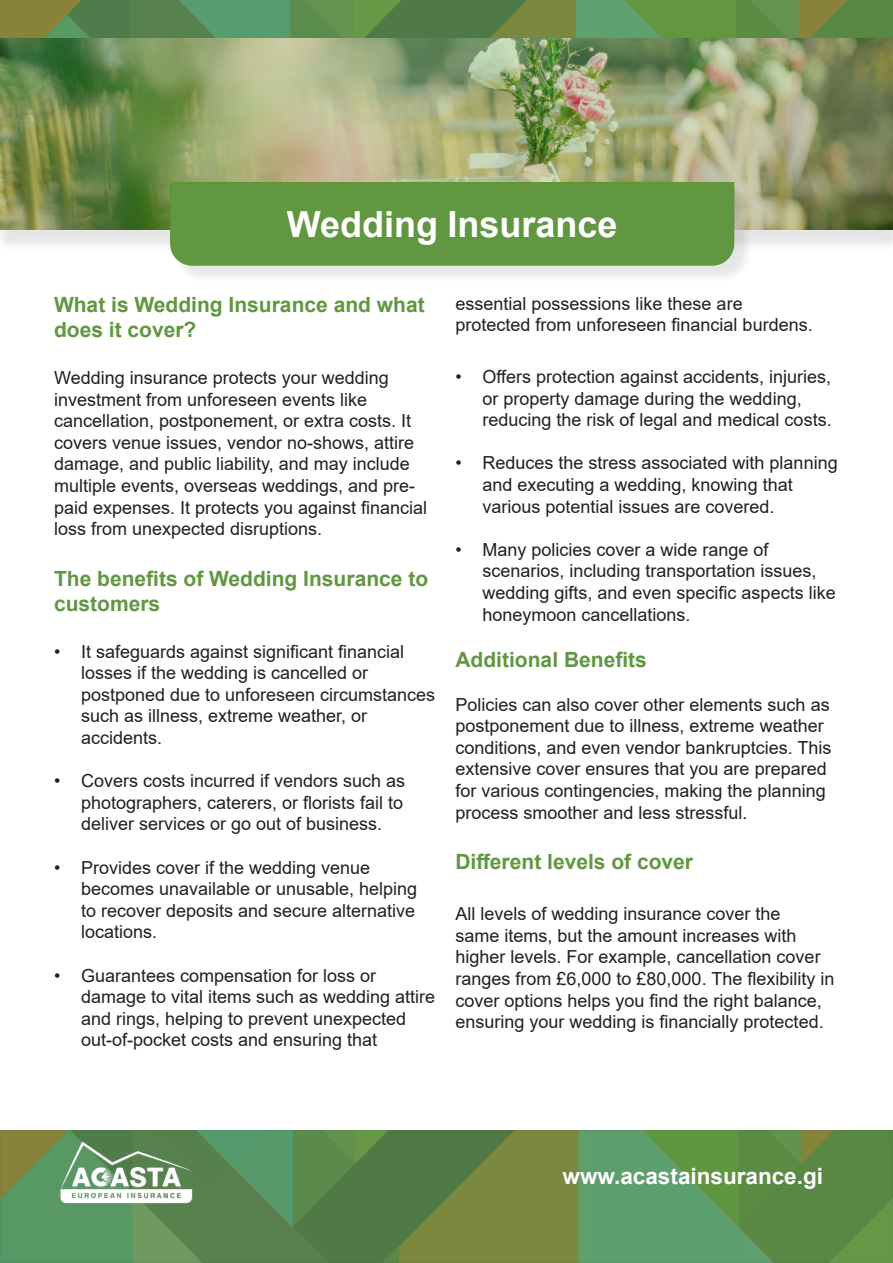
<style>
.page{position:relative;width:893px;height:1263px;background:#fff}
.page>*{position:absolute;margin:0;border:0;box-sizing:border-box;transform-origin:0 0}
.t1{font:700 36px "Arial";color:#fff}
.t2{font:700 22.5px "Arial";color:#fff}
.t3{font:700 21px/25.2px "Arial";color:#609740}
.t4{font:18px/21.6px "Arial";color:#231f20}
</style>
<div class="page">
<img style="left:0;top:0;width:893px;height:38px">
<img style="left:3px;top:1133px;width:887px;height:127px">
<img style="left:54px;top:1130px;width:149px;height:79px">
<div style="left:0;top:45px;width:893px;height:208px;background:#231f20;opacity:.11"></div>
<img style="left:1px;top:38px;width:892px;height:192px">
<div style="left:172px;top:184px;width:581px;height:101px;background:#231f20;opacity:.11"></div>
<svg style="left:169px;top:181px;width:566px;height:85px;background:#629841"></svg>
<p class="t1" style="left:287px;top:199px;width:332px">Wedding Insurance</p>
<p class="t3" style="left:54px;top:292px;width:372px">What is Wedding Insurance and what does it cover?</p>
<p class="t4" style="left:54px;top:367px;width:375px">Wedding insurance protects your wedding investment from unforeseen events like cancellation, postponement, or extra costs. It covers venue issues, vendor no-shows, attire damage, and public liability, and may include multiple events, overseas weddings, and pre&shy;paid expenses. It protects you against financial loss from unexpected disruptions.</p>
<p class="t3" style="left:54px;top:566px;width:376px">The benefits of Wedding Insurance to customers</p>
<p class="t4" style="left:81px;top:640px;width:356px;text-indent:-27px">• It safeguards against significant financial losses if the wedding is cancelled or postponed due to unforeseen circumstances such as illness, extreme weather, or accidents.</p>
<p class="t4" style="left:81px;top:770px;width:326px;text-align:justify;text-indent:-27px">• Covers costs incurred if vendors such as photographers, caterers, or florists fail to deliver services or go out of business.</p>
<p class="t4" style="left:81px;top:856px;width:338px;text-indent:-27px">• Provides cover if the wedding venue becomes unavailable or unusable, helping to recover deposits and secure alternative locations.</p>
<p class="t4" style="left:81px;top:964px;width:356px;text-indent:-27px">• Guarantees compensation for loss or damage to vital items such as wedding attire and rings, helping to prevent unexpected out-of-pocket costs and ensuring that</p>
<p class="t4" style="left:455px;top:292px;width:359px">essential possessions like these are protected from unforeseen financial burdens.</p>
<p class="t4" style="left:482px;top:366px;width:351px;text-indent:-27px">• Offers protection against accidents, injuries, or property damage during the wedding, reducing the risk of legal and medical costs.</p>
<p class="t4" style="left:482px;top:452px;width:357px;text-indent:-27px">• Reduces the stress associated with planning and executing a wedding, knowing that various potential issues are covered.</p>
<p class="t4" style="left:482px;top:539px;width:355px;text-indent:-27px">• Many policies cover a wide range of scenarios, including transportation issues, wedding gifts, and even specific aspects like honeymoon cancellations.</p>
<p class="t3" style="left:455px;top:648px;width:193px">Additional Benefits</p>
<p class="t4" style="left:455px;top:693px;width:377px">Policies can also cover other elements such as postponement due to illness, extreme weather conditions, and even vendor bankruptcies. This extensive cover ensures that you are prepared for various contingencies, making the planning process smoother and less stressful.</p>
<p class="t3" style="left:455px;top:849px;width:239px">Different levels of cover</p>
<p class="t4" style="left:455px;top:903px;width:380px">All levels of wedding insurance cover the<br>same items, but the amount increases with higher levels. For example, cancellation cover ranges from £6,000 to £80,000. The flexibility in cover options helps you find the right balance, ensuring your wedding is financially protected.</p>
<p class="t2" style="left:562px;top:1160px;width:262px">www.acastainsurance.gi</p>
</div>
